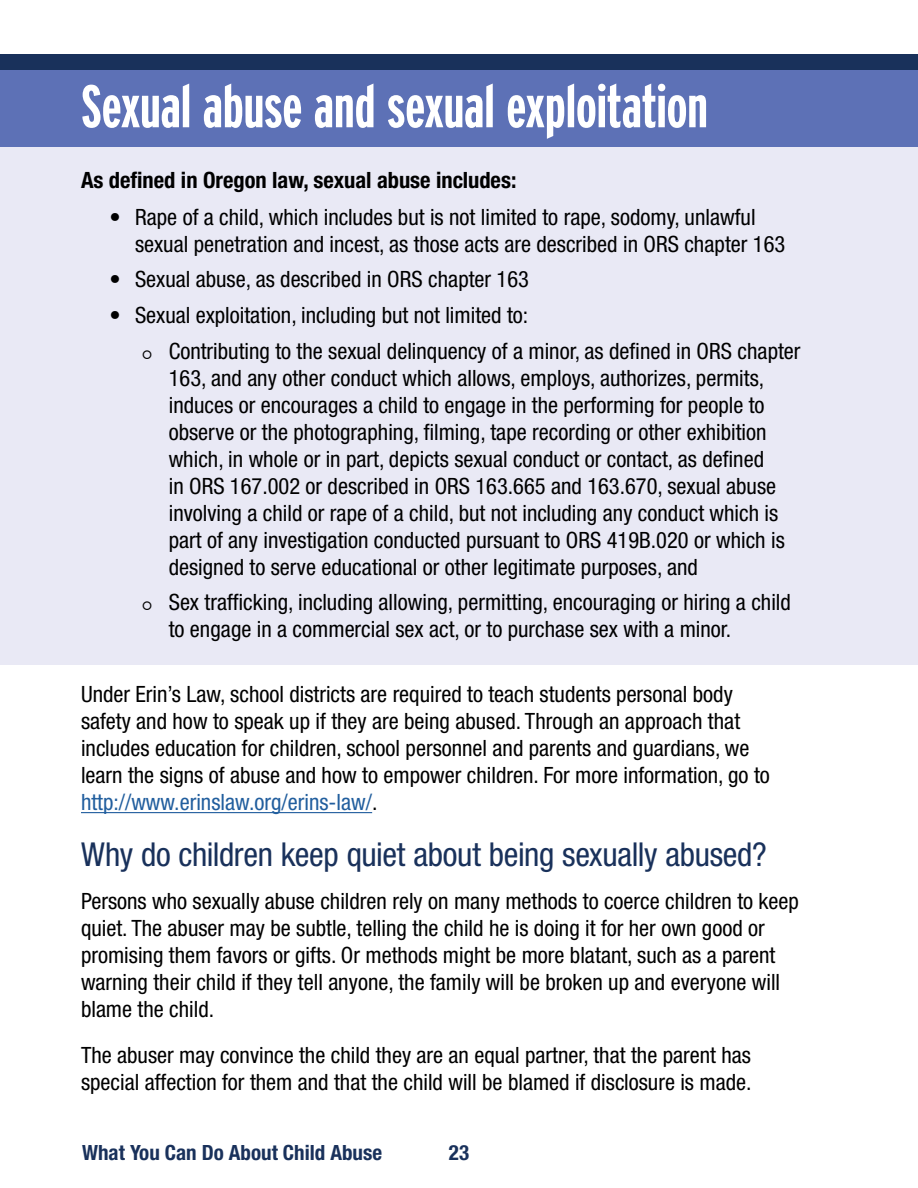
<style>
.page{position:relative;width:918px;height:1188px;background:#fff}
.page>*{position:absolute;margin:0;border:0;box-sizing:border-box;transform-origin:0 0}
.t1{font:700 extra-condensed 60px "Interstate";letter-spacing:-.005em;color:#fff}
.t2{font:condensed 33px "Helvetica Neue LT Std";letter-spacing:-.01em;color:#19315b}
.t3{font:condensed 22.5px/27px "Helvetica Neue LT Std";color:#000}
.t4{font:700 condensed 22.5px "Helvetica Neue LT Std";color:#000}
.t5{font:700 condensed 21px "Helvetica Neue LT Std";color:#19315b}
.s1{color:#215e9e}
</style>
<div class="page">
<div style="left:0;top:66px;width:918px;height:81px;background:#5d71b6"></div>
<div style="left:0;top:54px;width:918px;height:15px;background:#19315b"></div>
<div style="left:0;top:147px;width:918px;height:518px;background:#e9e9f5"></div>
<hr style="left:81px;top:812px;width:291px;height:1px;background:#215e9e">
<h1 class="t1" style="left:81px;top:70px;width:629px">Sexual abuse and sexual exploitation</h1>
<p class="t4" style="left:81px;top:166px;width:437px">As defined in Oregon law, sexual abuse includes:</p>
<p class="t3" style="left:135px;top:203px;width:652px;text-indent:-25px">• Rape of a child, which includes but is not limited to rape, sodomy, unlawful sexual penetration and incest, as those acts are described in ORS chapter 163</p>
<p class="t3" style="left:110px;top:266px;width:421px">• Sexual abuse, as described in ORS chapter 163</p>
<p class="t3" style="left:169px;top:297px;width:633px;line-height:35.7px;text-indent:-59px">• Sexual exploitation, including but not limited to:<br>Contributing to the sexual delinquency of a minor, as defined in ORS chapter</p>
<p class="t3" style="left:169px;top:364px;width:618px">163, and any other conduct which allows, employs, authorizes, permits, induces or encourages a child to engage in the performing for people to observe or the photographing, filming, tape recording or other exhibition which, in whole or in part, depicts sexual conduct or contact, as defined<br>in ORS 167.002 or described in ORS 163.665 and 163.670, sexual abuse involving a child or rape of a child, but not including any conduct which is part of any investigation conducted pursuant to ORS 419B.020 or which is designed to serve educational or other legitimate purposes, and</p>
<p class="t3" style="left:169px;top:589px;width:624px">Sex trafficking, including allowing, permitting, encouraging or hiring a child to engage in a commercial sex act, or to purchase sex with a minor.</p>
<p class="t3" style="left:81px;top:681px;width:690px">Under Erin’s Law, school districts are required to teach students personal body safety and how to speak up if they are being abused. Through an approach that includes education for children, school personnel and parents and guardians, we learn the signs of abuse and how to empower children. For more information, go to <span class="s1">http://www.erinslaw.org/erins-law/</span>.</p>
<h2 class="t2" style="left:81px;top:835px;width:687px">Why do children keep quiet about being sexually abused?</h2>
<p class="t3" style="left:81px;top:888px;width:719px">Persons who sexually abuse children rely on many methods to coerce children to keep quiet. The abuser may be subtle, telling the child he is doing it for her own good or promising them favors or gifts. Or methods might be more blatant, such as a parent warning their child if they tell anyone, the family will be broken up and everyone will blame the child.</p>
<p class="t3" style="left:81px;top:1041px;width:672px">The abuser may convince the child they are an equal partner, that the parent has special affection for them and that the child will be blamed if disclosure is made.</p>
<p class="t5" style="left:82px;top:1140px;width:301px">What You Can Do About Child Abuse</p>
<p class="t5" style="left:449px;top:1140px;width:22px">23</p>
</div>
